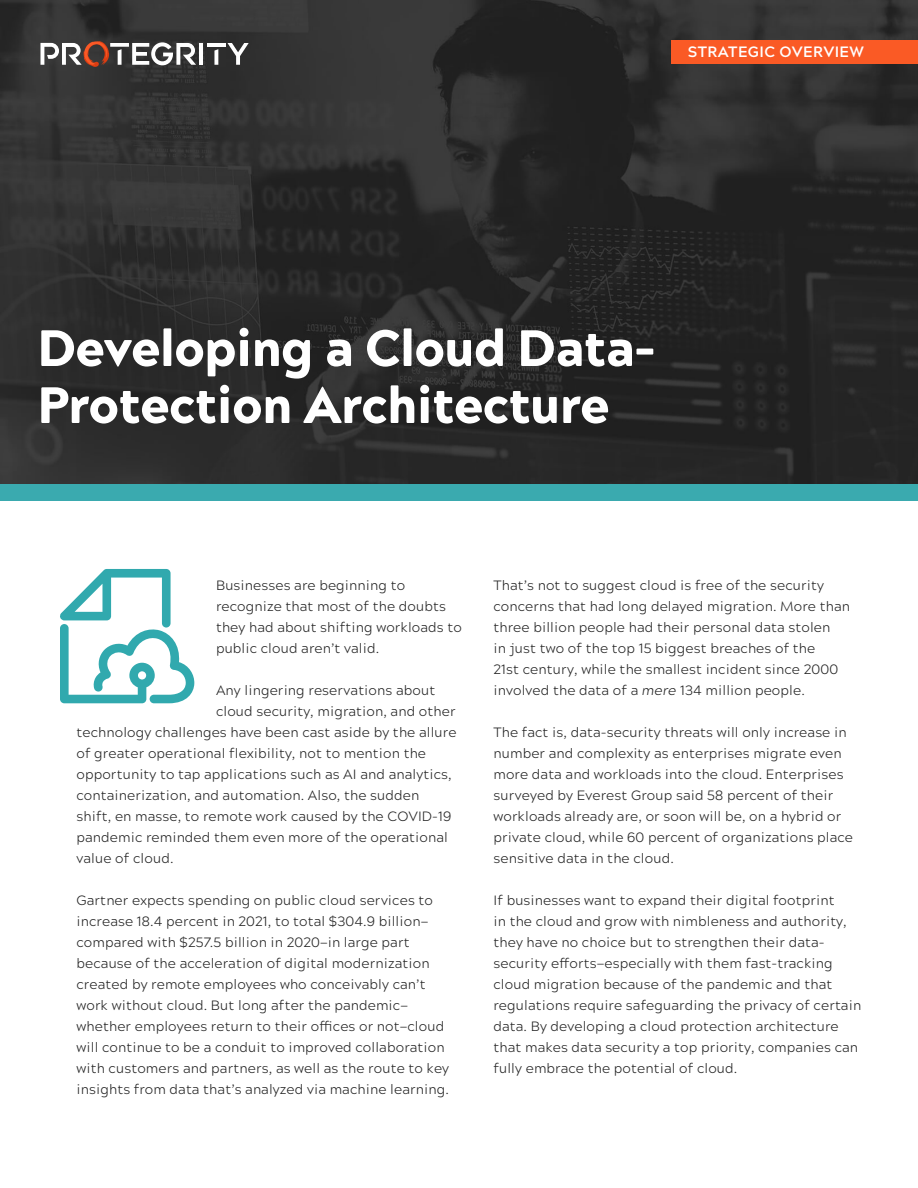
<style>
.page{position:relative;width:918px;height:1188px;background:#fff}
.page>*{position:absolute;margin:0;border:0;box-sizing:border-box;transform-origin:0 0}
.Header_1{font:900 51px/57px "Acherus Grotesque";letter-spacing:-.02em;color:#fff}
.EYEBROW{font:700 15px "Acherus Grotesque";letter-spacing:.025em;color:#fff}
.Body_Copy{font:300 13.5px/21px "Acherus Grotesque";letter-spacing:.01em;color:#222}
.s1{font-style:italic}
</style>
<div class="page">
<img style="left:0;top:1px;width:918px;height:484px">
<div style="left:0;top:485px;width:918px;height:16px;background:#3aaaaf"></div>
<svg style="left:227px;top:43px;width:22px;height:22px"></svg>
<hr style="left:207px;top:43px;width:19px;height:4px;background:#fff">
<svg style="left:214px;top:49px;width:4px;height:16px"></svg>
<hr style="left:199px;top:43px;width:4px;height:22px;background:#fff">
<svg style="left:40px;top:41px;width:156px;height:26px"></svg>
<svg style="left:60px;top:569px;width:135px;height:134px"></svg>
<div style="left:672px;top:40px;width:246px;height:24px;background:#fa5a25"></div>
<p class="EYEBROW" style="left:688px;top:39px;width:178px">STRATEGIC OVERVIEW</p>
<p class="Header_1" style="left:38px;top:316px;width:620px">Developing a Cloud Data-<br>Protection Architecture</p>
<p class="Body_Copy" style="left:216px;top:573px;width:247px">Businesses are beginning to recognize that most of the doubts they had about shifting workloads to public cloud aren’t valid.</p>
<p class="Body_Copy" style="left:216px;top:678px;width:221px">Any lingering reservations about</p>
<p class="Body_Copy" style="left:216px;top:699px;width:241px">cloud security, migration, and other</p>
<p class="Body_Copy" style="left:76px;top:720px;width:382px">technology challenges have been cast aside by the allure</p>
<p class="Body_Copy" style="left:76px;top:741px;width:351px">of greater operational flexibility, not to mention the</p>
<p class="Body_Copy" style="left:76px;top:762px;width:377px">opportunity to tap applications such as AI and analytics,</p>
<p class="Body_Copy" style="left:76px;top:783px;width:344px">containerization, and automation. Also, the sudden</p>
<p class="Body_Copy" style="left:76px;top:804px;width:376px">shift, en masse, to remote work caused by the COVID-19</p>
<p class="Body_Copy" style="left:76px;top:825px;width:373px">pandemic reminded them even more of the operational</p>
<p class="Body_Copy" style="left:76px;top:846px;width:99px">value of cloud.</p>
<p class="Body_Copy" style="left:76px;top:888px;width:374px">Gartner expects spending on public cloud services to increase 18.4 percent in 2021, to total $304.9 billion— compared with $257.5 billion in 2020—in large part because of the acceleration of digital modernization created by remote employees who conceivably can’t work without cloud. But long after the pandemic— whether employees return to their offices or not—cloud will continue to be a conduit to improved collaboration with customers and partners, as well as the route to key insights from data that’s analyzed via machine learning.</p>
<p class="Body_Copy" style="left:494px;top:573px;width:358px">That’s not to suggest cloud is free of the security concerns that had long delayed migration. More than three billion people had their personal data stolen<br>in just two of the top 15 biggest breaches of the<br>21st century, while the smallest incident since 2000 involved the data of a <span class="s1">mere</span> 134 million people.</p>
<p class="Body_Copy" style="left:494px;top:720px;width:361px">The fact is, data-security threats will only increase in number and complexity as enterprises migrate even more data and workloads into the cloud. Enterprises surveyed by Everest Group said 58 percent of their workloads already are, or soon will be, on a hybrid or private cloud, while 60 percent of organizations place sensitive data in the cloud.</p>
<p class="Body_Copy" style="left:494px;top:888px;width:369px">If businesses want to expand their digital footprint<br>in the cloud and grow with nimbleness and authority, they have no choice but to strengthen their data&shy;security efforts—especially with them fast-tracking cloud migration because of the pandemic and that regulations require safeguarding the privacy of certain data. By developing a cloud protection architecture that makes data security a top priority, companies can fully embrace the potential of cloud.</p>
</div>
